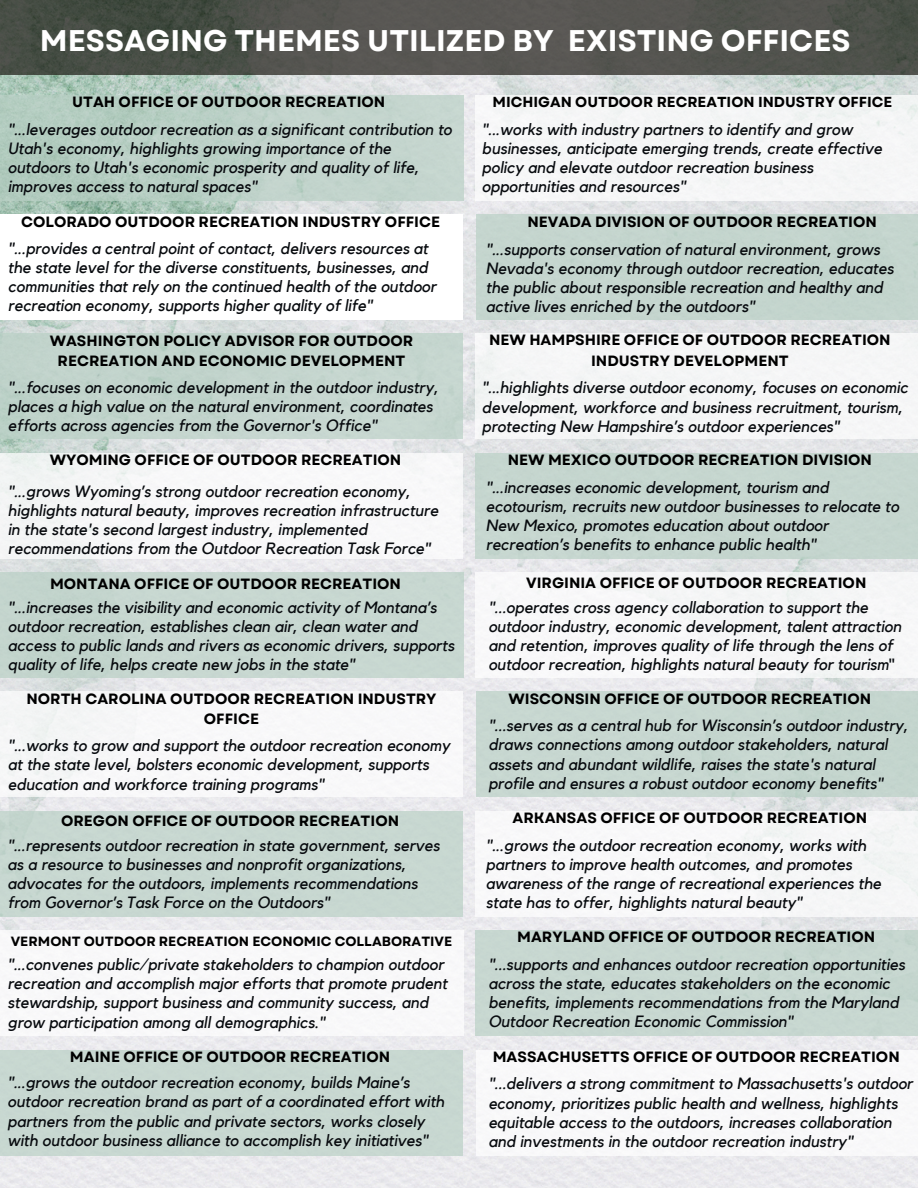
<style>
.page{position:relative;width:918px;height:1188px;background:#fff}
.page>*{position:absolute;margin:0;border:0;box-sizing:border-box;transform-origin:0 0}
.t1{font:700 29.85px "Garet";color:#fff}
.t2{font:italic 16.35px/19.2px "Kollektif";color:#070a0e}
.t3{font:700 14.85px/20.2px "Garet";color:#000;text-align:center}
.t4{font:700 14.55px "Garet";color:#000}
.t5{font:700 13.35px "Garet";color:#000}
.s1{font-style:normal}
</style>
<div class="page">
<img style="left:0;top:75px;width:918px;height:1113px">
<div style="left:0;top:95px;width:463px;height:106px;background:#b9d0c5"></div>
<svg style="left:0;top:0;width:918px;height:75px;background:#50524c"></svg>
<div style="left:0;top:215px;width:463px;height:105px;background:#fff"></div>
<div style="left:0;top:333px;width:463px;height:106px;background:#c3d5cd"></div>
<div style="left:0;top:453px;width:463px;height:106px;background:#f8f8f8"></div>
<div style="left:0;top:572px;width:463px;height:106px;background:#c7d7d0"></div>
<div style="left:0;top:692px;width:463px;height:105px;background:#f8f8f9"></div>
<div style="left:0;top:811px;width:463px;height:106px;background:#c8d8d1"></div>
<div style="left:0;top:930px;width:463px;height:106px;background:#f8f8f9"></div>
<div style="left:0;top:1050px;width:463px;height:105px;background:#c8d8d1"></div>
<div style="left:476px;top:95px;width:442px;height:106px;background:#f5f6f7"></div>
<div style="left:476px;top:215px;width:442px;height:105px;background:#c5d5ce"></div>
<div style="left:476px;top:333px;width:442px;height:106px;background:#f5f5f6"></div>
<div style="left:476px;top:453px;width:442px;height:106px;background:#c5d6cf"></div>
<div style="left:476px;top:572px;width:442px;height:106px;background:#f7f7f8"></div>
<div style="left:476px;top:692px;width:442px;height:105px;background:#c7d6d0"></div>
<div style="left:476px;top:811px;width:442px;height:106px;background:#f8f7f8"></div>
<div style="left:476px;top:930px;width:442px;height:106px;background:#c7d7d1"></div>
<div style="left:476px;top:1050px;width:442px;height:105px;background:#f8f8f9"></div>
<h2 class="t1" style="left:40px;top:19px;width:812px">MESSAGING THEMES UTILIZED BY EXISTING OFFICES</h2>
<h1 class="t3" style="left:72px;top:92px;width:315px">UTAH OFFICE OF OUTDOOR RECREATION</h1>
<h3 class="t2" style="left:8px;top:120px;width:446px">"...leverages outdoor recreation as a significant contribution to Utah's economy, highlights growing importance of the outdoors to Utah's economic prosperity and quality of life, improves access to natural spaces"</h3>
<h3 class="t3" style="left:21px;top:211px;width:420px">COLORADO OUTDOOR RECREATION INDUSTRY OFFICE</h3>
<p class="t2" style="left:8px;top:239px;width:430px">"...provides a central point of contact, delivers resources at the state level for the diverse constituents, businesses, and communities that rely on the continued health of the outdoor recreation economy, supports higher quality of life"</p>
<p class="t3" style="left:50px;top:331px;width:365px">WASHINGTON POLICY ADVISOR FOR OUTDOOR<br>RECREATION AND ECONOMIC DEVELOPMENT</p>
<h3 class="t2" style="left:8px;top:378px;width:432px">"...focuses on economic development in the outdoor industry, places a high value on the natural environment, coordinates efforts across agencies from the Governor's Office"</h3>
<h3 class="t3" style="left:50px;top:449px;width:353px">WYOMING OFFICE OF OUTDOOR RECREATION</h3>
<h3 class="t2" style="left:8px;top:482px;width:432px">"...grows Wyoming’s strong outdoor recreation economy, highlights natural beauty, improves recreation infrastructure in the state's second largest industry, implemented recommendations from the Outdoor Recreation Task Force"</h3>
<h2 class="t3" style="left:50px;top:573px;width:353px">MONTANA OFFICE OF OUTDOOR RECREATION</h2>
<h2 class="t2" style="left:8px;top:598px;width:448px">"...increases the visibility and economic activity of Montana’s outdoor recreation, establishes clean air, clean water and access to public lands and rivers as economic drivers, supports quality of life, helps create new jobs in the state"</h2>
<h3 class="t3" style="left:26px;top:688px;width:412px">NORTH CAROLINA OUTDOOR RECREATION INDUSTRY<br>OFFICE</h3>
<h2 class="t2" style="left:8px;top:737px;width:444px">"...works to grow and support the outdoor recreation economy at the state level, bolsters economic development, supports education and workforce training programs"</h2>
<h2 class="t3" style="left:61px;top:811px;width:340px">OREGON OFFICE OF OUTDOOR RECREATION</h2>
<h3 class="t2" style="left:8px;top:836px;width:434px">"...represents outdoor recreation in state government, serves as a resource to businesses and nonprofit organizations, advocates for the outdoors, implements recommendations from Governor’s Task Force on the Outdoors"</h3>
<h3 class="t5" style="left:11px;top:931px;width:443px">VERMONT OUTDOOR RECREATION ECONOMIC COLLABORATIVE</h3>
<h2 class="t2" style="left:8px;top:956px;width:441px">"...convenes public/private stakeholders to champion outdoor recreation and accomplish major efforts that promote prudent stewardship, support business and community success, and grow participation among all demographics."</h2>
<h2 class="t3" style="left:70px;top:1046px;width:322px">MAINE OFFICE OF OUTDOOR RECREATION</h2>
<h3 class="t2" style="left:8px;top:1074px;width:438px">"...grows the outdoor recreation economy, builds Maine’s outdoor recreation brand as part of a coordinated effort with partners from the public and private sectors, works closely with outdoor business alliance to accomplish key initiatives"</h3>
<h3 class="t4" style="left:492px;top:91px;width:401px">MICHIGAN OUTDOOR RECREATION INDUSTRY OFFICE</h3>
<h2 class="t2" style="left:482px;top:120px;width:402px">"...works with industry partners to identify and grow businesses, anticipate emerging trends, create effective policy and elevate outdoor recreation business opportunities and resources"</h2>
<h2 class="t3" style="left:528px;top:211px;width:351px">NEVADA DIVISION OF OUTDOOR RECREATION</h2>
<h3 class="t2" style="left:486px;top:240px;width:409px">"...supports conservation of natural environment, grows Nevada's economy through outdoor recreation, educates the public about responsible recreation and healthy and active lives enriched by the outdoors"</h3>
<h3 class="t3" style="left:489px;top:330px;width:403px">NEW HAMPSHIRE OFFICE OF OUTDOOR RECREATION<br>INDUSTRY DEVELOPMENT</h3>
<h2 class="t2" style="left:482px;top:379px;width:428px">"...highlights diverse outdoor economy, focuses on economic development, workforce and business recruitment, tourism, protecting New Hampshire’s outdoor experiences"</h2>
<h2 class="t3" style="left:508px;top:450px;width:366px">NEW MEXICO OUTDOOR RECREATION DIVISION</h2>
<h3 class="t2" style="left:486px;top:478px;width:415px">"...increases economic development, tourism and ecotourism, recruits new outdoor businesses to relocate to New Mexico, promotes education about outdoor recreation’s benefits to enhance public health"</h3>
<h3 class="t3" style="left:526px;top:572px;width:342px">VIRGINIA OFFICE OF OUTDOOR RECREATION</h3>
<h2 class="t2" style="left:488px;top:598px;width:415px">"...operates cross agency collaboration to support the outdoor industry, economic development, talent attraction and retention, improves quality of life through the lens of outdoor recreation, highlights natural beauty for tourism<span class="s1">"</span></h2>
<h2 class="t3" style="left:509px;top:688px;width:364px">WISCONSIN OFFICE OF OUTDOOR RECREATION</h2>
<h3 class="t2" style="left:488px;top:717px;width:422px">"...serves as a central hub for Wisconsin’s outdoor industry, draws connections among outdoor stakeholders, natural assets and abundant wildlife, raises the state's natural profile and ensures a robust outdoor economy benefits"</h3>
<h3 class="t3" style="left:513px;top:808px;width:356px">ARKANSAS OFFICE OF OUTDOOR RECREATION</h3>
<h2 class="t2" style="left:486px;top:836px;width:397px">"...grows the outdoor recreation economy, works with partners to improve health outcomes, and promotes awareness of the range of recreational experiences the state has to offer, highlights natural beauty"</h2>
<h2 class="t3" style="left:517px;top:927px;width:360px">MARYLAND OFFICE OF OUTDOOR RECREATION</h2>
<h3 class="t2" style="left:488px;top:955px;width:418px">"...supports and enhances outdoor recreation opportunities across the state, educates stakeholders on the economic benefits, implements recommendations from the Maryland Outdoor Recreation Economic Commission"</h3>
<h3 class="t3" style="left:493px;top:1046px;width:409px">MASSACHUSETTS OFFICE OF OUTDOOR RECREATION</h3>
<h2 class="t2" style="left:488px;top:1075px;width:426px">"...delivers a strong commitment to Massachusetts's outdoor economy, prioritizes public health and wellness, highlights equitable access to the outdoors, increases collaboration and investments in the outdoor recreation industry"</h2>
</div>
